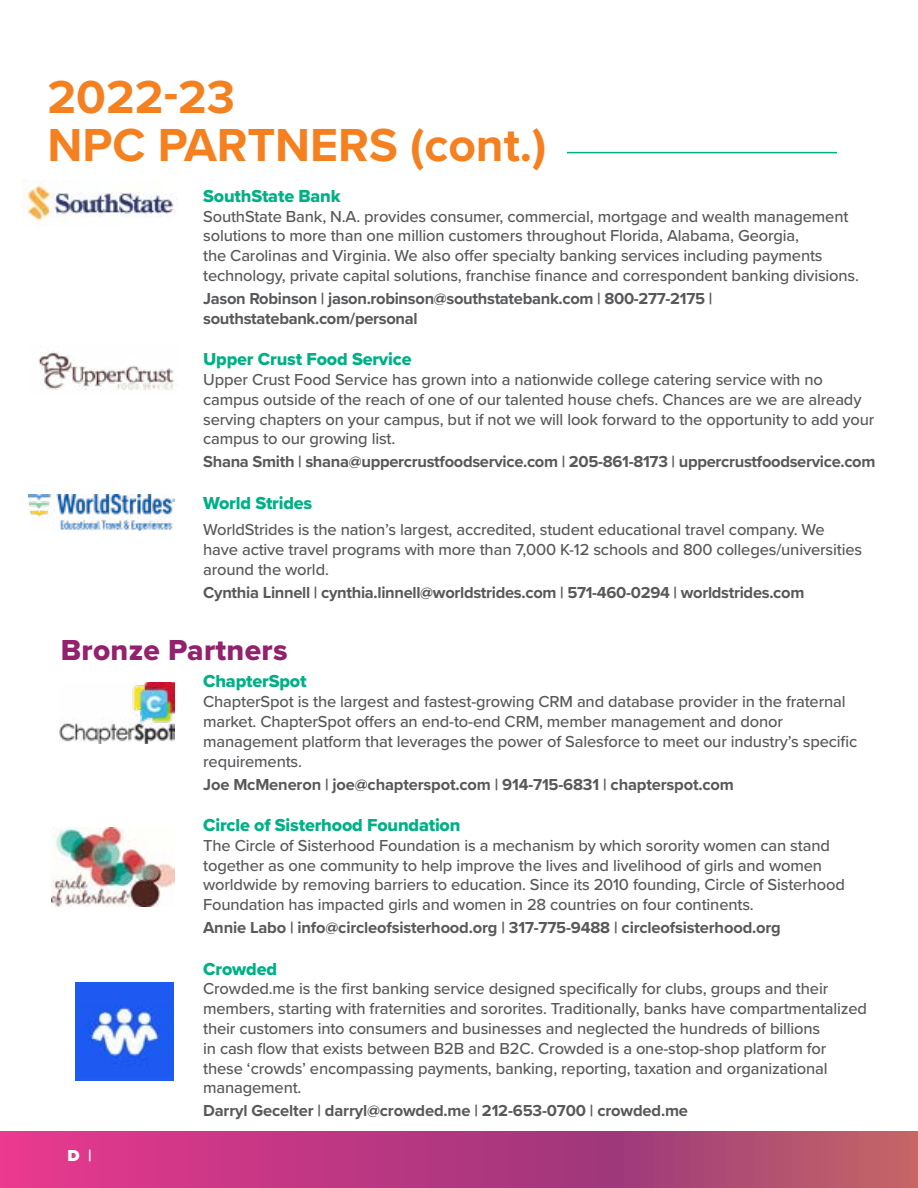
<style>
.page{position:relative;width:918px;height:1188px;background:#fff}
.page>*{position:absolute;margin:0;border:0;box-sizing:border-box;transform-origin:0 0}
.t1{font:700 48px/48px "Proxima Nova";color:#f58020}
.t2{font:30px "Proxima Nova Extrabld";letter-spacing:.01em;color:#94216c}
.t3{font:18px "Proxima Nova Extrabld";letter-spacing:-.01em;color:#00b085}
.t4{font:500 16.5px/19.8px "Proxima Nova";letter-spacing:-.01em;color:#58595b}
.t5{font:700 16.5px/19.8px "Proxima Nova";letter-spacing:-.02em;color:#58595b}
.t6{font:900 16.5px "Proxima Nova";color:#fff}
.s1{font-weight:700}
</style>
<div class="page">
<svg style="left:0;top:1132px;width:918px;height:56px;background:#bd3f7d"></svg>
<img style="left:59px;top:682px;width:115px;height:61px">
<hr style="left:567px;top:152px;width:270px;height:1px;background:#00b085">
<img style="left:38px;top:351px;width:139px;height:40px">
<img style="left:51px;top:828px;width:123px;height:79px">
<img style="left:22px;top:181px;width:155px;height:45px">
<img style="left:28px;top:495px;width:146px;height:35px">
<img style="left:76px;top:982px;width:98px;height:99px">
<h1 class="t1" style="left:48px;top:72px;width:501px">2022-23<br>NPC PARTNERS (cont.)</h1>
<p class="t3" style="left:203px;top:182px;width:139px">SouthState Bank</p>
<p class="t4" style="left:203px;top:206px;width:657px">SouthState Bank, N.A. provides consumer, commercial, mortgage and wealth management solutions to more than one million customers throughout Florida, Alabama, Georgia,<br>the Carolinas and Virginia. We also offer specialty banking services including payments technology, private capital solutions, franchise finance and correspondent banking divisions.</p>
<p class="t5" style="left:203px;top:288px;width:511px">Jason Robinson | jason.robinson@southstatebank.com | 800-277-2175 | southstatebank.com/personal</p>
<p class="t3" style="left:203px;top:346px;width:210px">Upper Crust Food Service</p>
<p class="t4" style="left:203px;top:369px;width:673px">Upper Crust Food Service has grown into a nationwide college catering service with no campus outside of the reach of one of our talented house chefs. Chances are we are already serving chapters on your campus, but if not we will look forward to the opportunity to add your campus to our growing list.</p>
<p class="t5" style="left:203px;top:452px;width:674px">Shana Smith | shana@uppercrustfoodservice.com | 205-861-8173 | uppercrustfoodservice.com</p>
<p class="t3" style="left:203px;top:489px;width:111px">World Strides</p>
<p class="t4" style="left:203px;top:519px;width:660px">WorldStrides is the nation’s largest, accredited, student educational travel company. We have active travel programs with more than 7,000 K-12 schools and 800 colleges/universities around the world.</p>
<p class="t5" style="left:203px;top:582px;width:603px">Cynthia Linnell | cynthia.linnell@worldstrides.com | 571-460-0294 | worldstrides.com</p>
<h2 class="t2" style="left:61px;top:628px;width:228px">Bronze Partners</h2>
<p class="t6" style="left:68px;top:1143px;width:26px">D <span class="s1">|</span></p>
<p class="t3" style="left:203px;top:668px;width:105px">ChapterSpot</p>
<p class="t4" style="left:203px;top:691px;width:656px">ChapterSpot is the largest and fastest-growing CRM and database provider in the fraternal market. ChapterSpot offers an end-to-end CRM, member management and donor management platform that leverages the power of Salesforce to meet our industry’s specific requirements.</p>
<p class="t5" style="left:203px;top:774px;width:532px">Joe McMeneron | joe@chapterspot.com | 914-715-6831 | chapterspot.com</p>
<p class="t3" style="left:203px;top:812px;width:259px">Circle of Sisterhood Foundation</p>
<p class="t4" style="left:203px;top:835px;width:643px">The Circle of Sisterhood Foundation is a mechanism by which sorority women can stand together as one community to help improve the lives and livelihood of girls and women worldwide by removing barriers to education. Since its 2010 founding, Circle of Sisterhood Foundation has impacted girls and women in 28 countries on four continents.</p>
<p class="t5" style="left:203px;top:917px;width:579px">Annie Labo | info@circleofsisterhood.org | 317-775-9488 | circleofsisterhood.org</p>
<p class="t3" style="left:203px;top:955px;width:75px">Crowded</p>
<p class="t4" style="left:203px;top:978px;width:665px">Crowded.me is the first banking service designed specifically for clubs, groups and their members, starting with fraternities and sororites. Traditionally, banks have compartmentalized their customers into consumers and businesses and neglected the hundreds of billions<br>in cash flow that exists between B2B and B2C. Crowded is a one-stop-shop platform for these ‘crowds’ encompassing payments, banking, reporting, taxation and organizational management.</p>
<p class="t5" style="left:203px;top:1101px;width:486px">Darryl Gecelter | darryl@crowded.me | 212-653-0700 | crowded.me</p>
</div>
